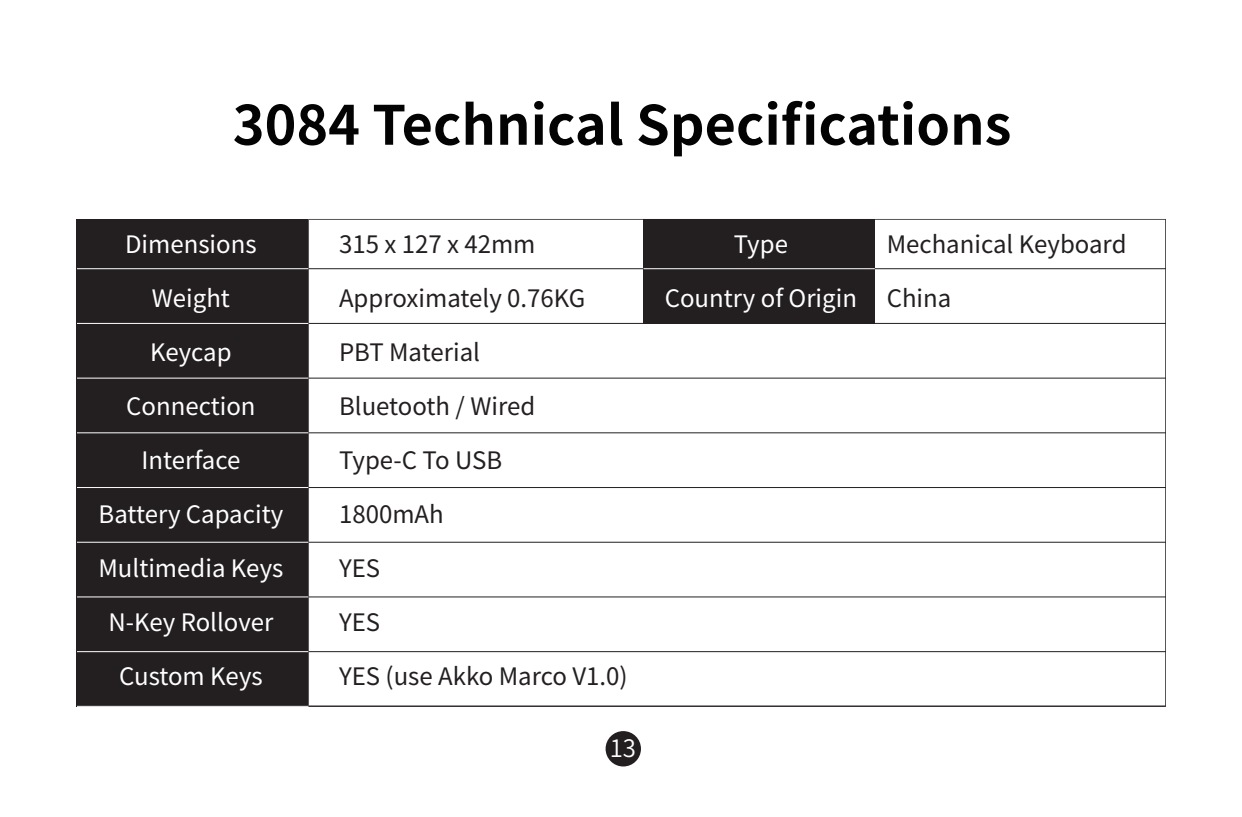
<style>
.page{position:relative;width:1242px;height:817px;background:#fff}
.page>*{position:absolute;margin:0;border:0;box-sizing:border-box;transform-origin:0 0}
.t1{font:700 54px "Source Han Sans CN";color:#030303}
.t2{font:24px "Source Han Sans CN";color:#231f20}
.t3{font:24px "Source Han Sans CN";color:#fff}
.t4{font:24px "Source Han Sans CN";color:#fff}
</style>
<div class="page">
<div style="left:76px;top:219px;width:232px;height:487px;background:#231f20"></div>
<svg style="left:308px;top:219px;width:858px;height:486px"></svg>
<hr style="left:308px;top:268px;width:858px;height:1px;background:#231f20">
<hr style="left:308px;top:323px;width:858px;height:1px;background:#231f20">
<hr style="left:308px;top:377px;width:858px;height:1px;background:#231f20">
<hr style="left:308px;top:432px;width:858px;height:1px;background:#231f20">
<hr style="left:308px;top:487px;width:858px;height:1px;background:#231f20">
<hr style="left:308px;top:541px;width:858px;height:1px;background:#231f20">
<hr style="left:308px;top:596px;width:858px;height:1px;background:#231f20">
<hr style="left:308px;top:651px;width:858px;height:1px;background:#231f20">
<hr style="left:308px;top:705px;width:858px;height:1px;background:#231f20">
<hr style="left:77px;top:268px;width:231px;height:1px;background:#fff">
<hr style="left:77px;top:323px;width:231px;height:1px;background:#fff">
<hr style="left:77px;top:377px;width:231px;height:1px;background:#fff">
<hr style="left:77px;top:432px;width:231px;height:1px;background:#fff">
<hr style="left:77px;top:487px;width:231px;height:1px;background:#fff">
<hr style="left:77px;top:541px;width:231px;height:1px;background:#fff">
<hr style="left:77px;top:596px;width:231px;height:1px;background:#fff">
<hr style="left:77px;top:651px;width:231px;height:1px;background:#fff">
<hr style="left:77px;top:705px;width:231px;height:1px;background:#fff">
<div style="left:605px;top:731px;width:36px;height:35px;background:#231f20;border-radius:50%"></div>
<div style="left:643px;top:219px;width:232px;height:104px;background:#231f20"></div>
<hr style="left:643px;top:268px;width:232px;height:1px;background:#fff">
<h1 class="t1" style="left:233px;top:94px;width:780px">3084 Technical Specifications</h1>
<p class="t3" style="left:125px;top:230px;width:133px">Dimensions</p>
<p class="t3" style="left:152px;top:284px;width:80px">Weight</p>
<p class="t3" style="left:150px;top:338px;width:83px">Keycap</p>
<p class="t3" style="left:126px;top:392px;width:131px">Connection</p>
<p class="t3" style="left:141px;top:446px;width:100px">Interface</p>
<p class="t3" style="left:99px;top:500px;width:186px">Battery Capacity</p>
<p class="t3" style="left:98px;top:554px;width:186px">Multimedia Keys</p>
<p class="t3" style="left:108px;top:608px;width:166px">N-Key Rollover</p>
<p class="t3" style="left:119px;top:662px;width:145px">Custom Keys</p>
<p class="t2" style="left:339px;top:230px;width:198px">315 x 127 x 42mm</p>
<p class="t2" style="left:339px;top:284px;width:248px">Approximately 0.76KG</p>
<p class="t2" style="left:339px;top:338px;width:142px">PBT Material</p>
<p class="t2" style="left:339px;top:392px;width:198px">Bluetooth / Wired</p>
<p class="t2" style="left:339px;top:446px;width:165px">Type-C To USB</p>
<p class="t2" style="left:339px;top:500px;width:106px">1800mAh</p>
<p class="t2" style="left:339px;top:554px;width:43px">YES</p>
<p class="t2" style="left:339px;top:608px;width:43px">YES</p>
<p class="t2" style="left:339px;top:662px;width:290px">YES (use Akko Marco V1.0)</p>
<p class="t4" style="left:610px;top:734px;width:28px">13</p>
<p class="t3" style="left:734px;top:230px;width:56px">Type</p>
<p class="t3" style="left:665px;top:284px;width:194px">Country of Origin</p>
<p class="t2" style="left:886px;top:230px;width:241px">Mechanical Keyboard</p>
<p class="t2" style="left:886px;top:284px;width:66px">China</p>
</div>
